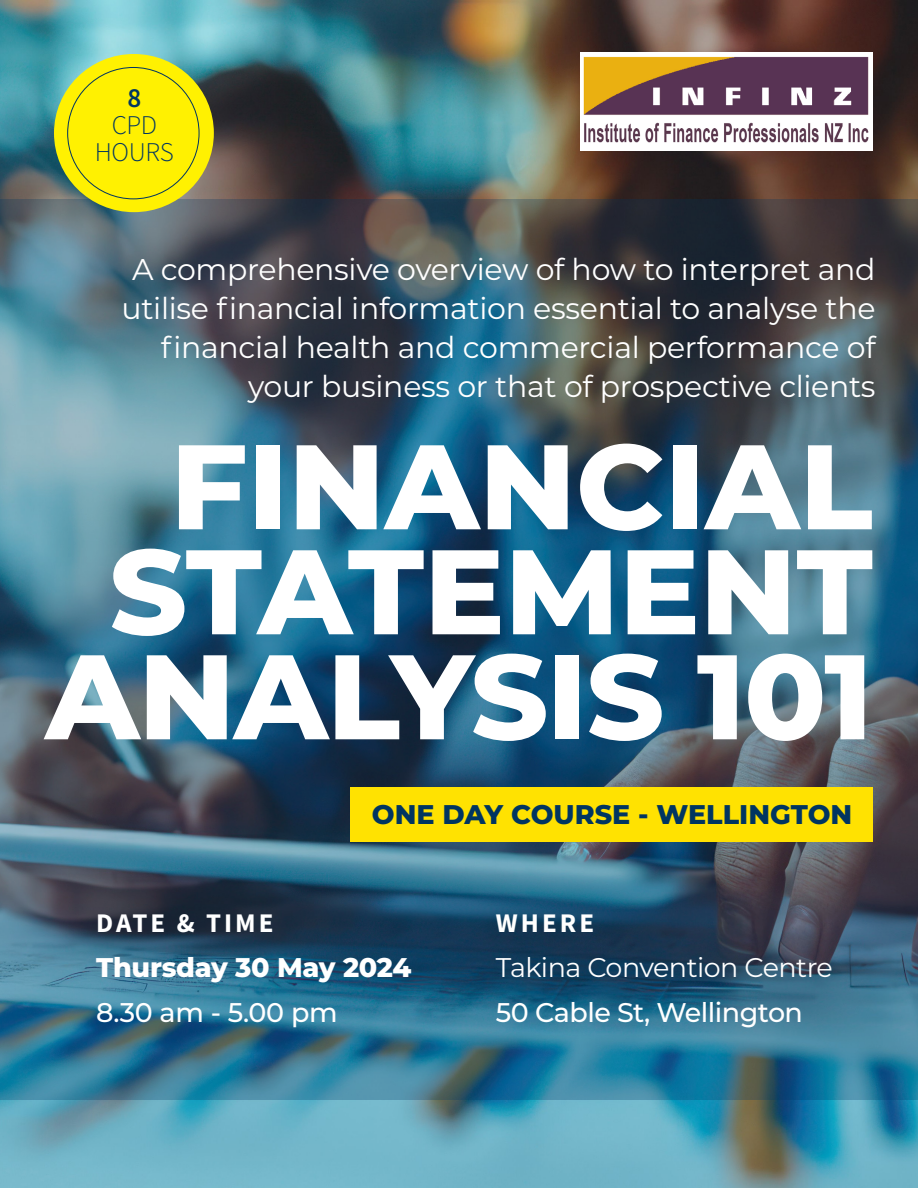
<style>
.page{position:relative;width:918px;height:1188px;background:#fff}
.page>*{position:absolute;margin:0;border:0;box-sizing:border-box;transform-origin:0 0}
.t1{font:800 120px/105px "Montserrat";color:#fff;text-align:right}
.t2{font:30px/39px "Montserrat";letter-spacing:-.01em;color:#fff;text-align:right}
.t3{font:500 27px "Montserrat";letter-spacing:-.02em;color:#fff}
.t4{font:800 27px "Montserrat";color:#003561}
.t5{font:27px "Montserrat";letter-spacing:-.02em;color:#fff}
.t6{font:800 27px "Montserrat";letter-spacing:-.01em;color:#fff}
.t7{font:27px "Source Sans Variable";letter-spacing:.11em;color:#fff}
.H1___Left{font:300 27px/27px "Source Sans Pro";letter-spacing:-.015em;color:#003561;text-align:center}
.s1{font-weight:600}
</style>
<div class="page">
<img style="left:0;top:0;width:918px;height:1188px">
<img style="left:0;top:199px;width:918px;height:901px">
<img style="left:581px;top:53px;width:292px;height:97px">
<div style="left:54px;top:54px;width:160px;height:158px;background:#fff101;border-radius:50%"></div>
<div style="left:350px;top:788px;width:523px;height:54px;background:#ffe201"></div>
<p class="H1___Left" style="left:112px;top:86px;width:47px"><span class="s1">8<br></span>CPD</p>
<p class="H1___Left" style="left:95px;top:140px;width:81px">HOURS</p>
<p class="t2" style="left:122px;top:249px;width:756px">A comprehensive overview of how to interpret and utilise financial information essential to analyse the financial health and commercial performance of your business or that of prospective clients</p>
<p class="t1" style="left:45px;top:428px;width:829px">FINANCIAL<br>STATEMENT<br>ANALYSIS 101</p>
<p class="t4" style="left:372px;top:794px;width:482px">ONE DAY COURSE - WELLINGTON</p>
<p class="t7" style="left:96px;top:906px;width:179px">DATE &amp; TIME</p>
<p class="t6" style="left:96px;top:947px;width:317px">Thursday 30 May 2024</p>
<p class="t3" style="left:96px;top:993px;width:243px">8.30 am - 5.00 pm</p>
<p class="t7" style="left:496px;top:906px;width:100px">WHERE</p>
<p class="t5" style="left:496px;top:949px;width:338px">Takina Convention Centre</p>
<p class="t3" style="left:496px;top:993px;width:309px">50 Cable St, Wellington</p>
</div>
